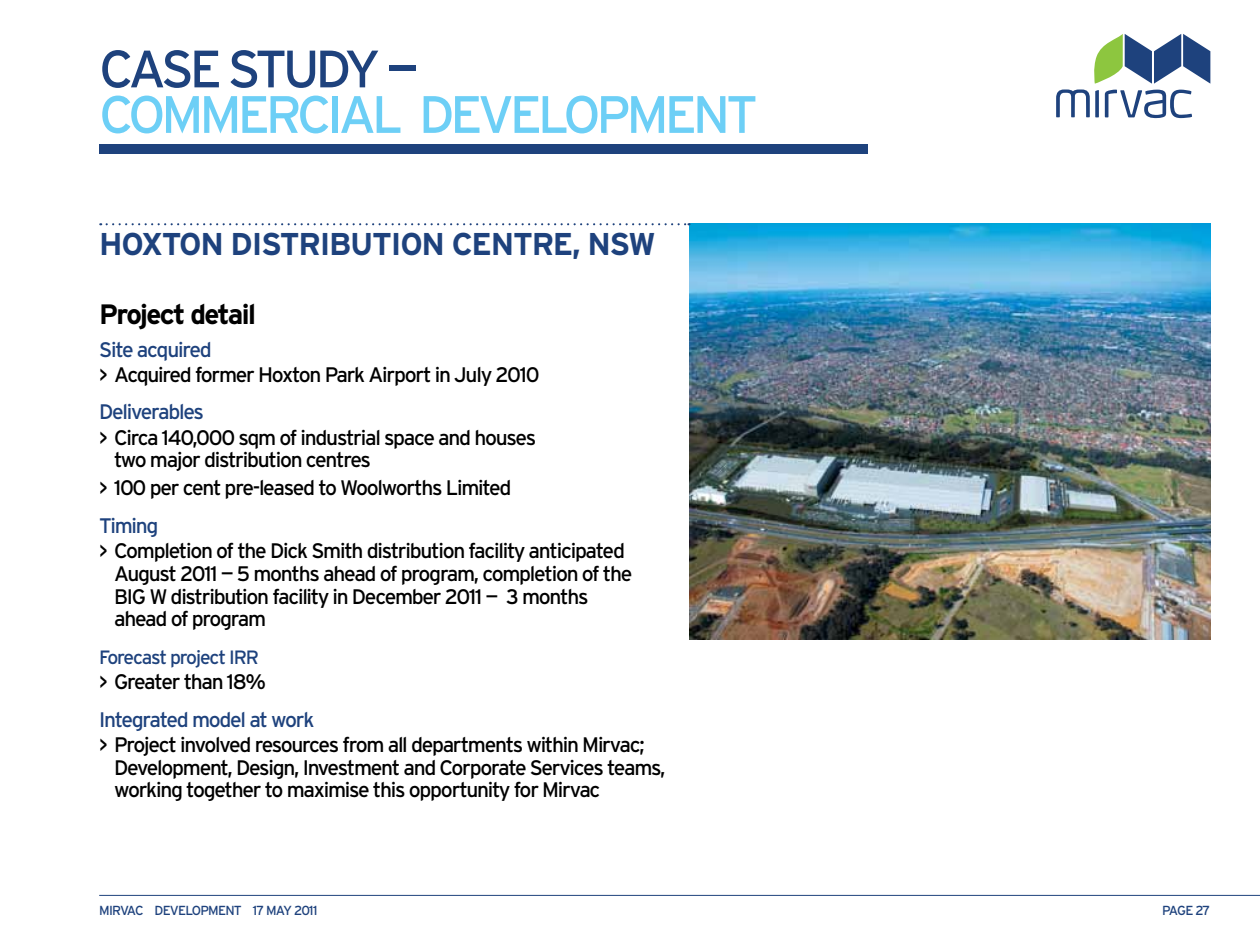
<style>
.page{position:relative;width:1260px;height:945px;background:#fff}
.page>*{position:absolute;margin:0;border:0;box-sizing:border-box;transform-origin:0 0}
.t1{font:52.5px "Interstate";letter-spacing:-.08em;color:#6dcff6}
.t2{font:52.5px "Interstate";color:#1e427d}
.t3{font:700 31.5px "Interstate";letter-spacing:-.04em;color:#1e427d}
.t4{font:700 28px "Interstate";color:#000}
.t5{font:21px/22.8px "Interstate";letter-spacing:-.06em;color:#000}
.t6{font:21px "Interstate";letter-spacing:-.06em;color:#1e427d}
.t7{font:19.25px "Interstate";letter-spacing:-.06em;color:#1e427d}
.t8{font:13.12px "Interstate";letter-spacing:-.06em;color:#1e427d}
</style>
<div class="page">
<svg style="left:1094px;top:34px;width:116px;height:50px"></svg>
<svg style="left:1105px;top:90px;width:87px;height:28px"></svg>
<svg style="left:1056px;top:90px;width:43px;height:27px"></svg>
<hr style="left:99px;top:895px;width:1161px;height:1px;background:#1e427d">
<img style="left:690px;top:223px;width:520px;height:417px">
<div style="left:99px;top:144px;width:769px;height:10px;background:#1e427d"></div>
<svg style="left:107px;top:223px;width:582px;height:2px"></svg>
<h1 class="t2" style="left:99px;top:39px;width:321px">Case Stu dy —</h1>
<h1 class="t1" style="left:99px;top:85px;width:660px">Comm ercial developm ent</h1>
<h2 class="t3" style="left:99px;top:226px;width:558px">HOXTON DISTRIBUTION CENTRE, NSW</h2>
<h3 class="t4" style="left:99px;top:298px;width:158px">PROJECT DETAIL</h3>
<p class="t6" style="left:99px;top:337px;width:114px">Site acquired</p>
<p class="t5" style="left:99px;top:363px;width:442px">&gt; Acquired former Hoxton Park Airport in July 2010</p>
<p class="t6" style="left:99px;top:400px;width:106px">Deliverables</p>
<p class="t5" style="left:114px;top:426px;width:424px;text-indent:-15px">&gt; Circa 140,000 sqm of industrial space and houses two major distribution centres</p>
<p class="t5" style="left:99px;top:476px;width:414px">&gt; 100 per cent pre-leased to Woolworths Limited</p>
<p class="t6" style="left:99px;top:514px;width:61px">Timing</p>
<p class="t5" style="left:114px;top:539px;width:520px;text-indent:-15px">&gt; Completion of the Dick Smith distribution facility anticipated<br>August 2011 — 5 months ahead of program, completion of the<br>BIGW</p>
<p class="t5" style="left:114px;top:585px;width:476px;text-indent:57px">distribution facility in December 2011 — 3 months ahead of program</p>
<p class="t7" style="left:99px;top:646px;width:140px">Forecast project IRR</p>
<p class="t5" style="left:99px;top:670px;width:168px">&gt; Greater than 18%</p>
<p class="t6" style="left:99px;top:708px;width:217px">I ntegrated model at work</p>
<p class="t5" style="left:114px;top:733px;width:553px;text-indent:-15px">&gt; Project involved resources from all departments within Mirvac;<br>Development, Design, I nvestment and Corporate Services teams, working together to maximise this opportunity for Mirvac</p>
<p class="t8" style="left:99px;top:903px;width:35px">MIRVAC</p>
<p class="t8" style="left:155px;top:903px;width:164px">developm ent 17 May 2011</p>
<p class="t8" style="left:1162px;top:903px;width:50px">page 27</p>
</div>
